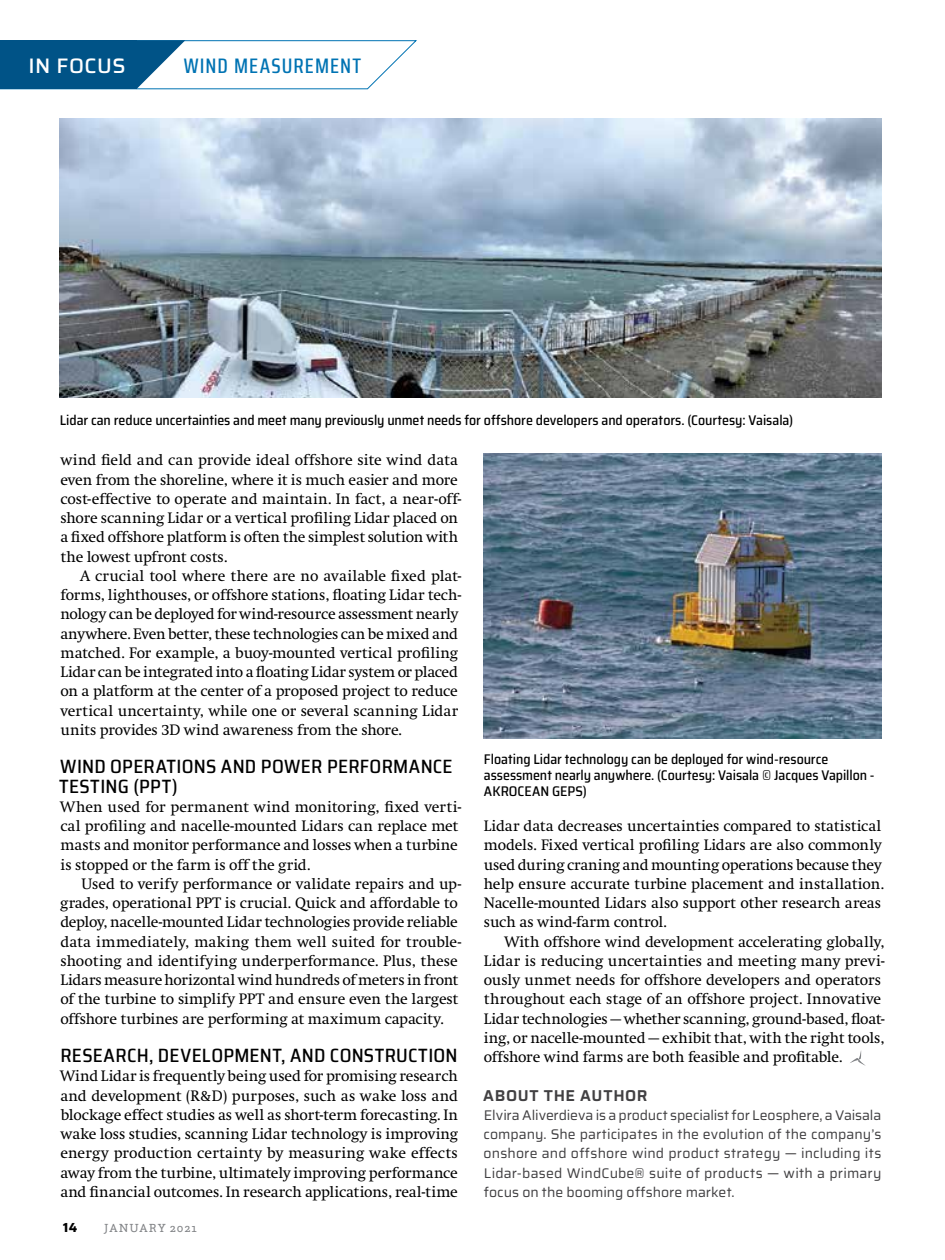
<style>
.page{position:relative;width:945px;height:1260px;background:#fff}
.page>*{position:absolute;margin:0;border:0;box-sizing:border-box;transform-origin:0 0}
.t1{font:500 21px "Saira Condensed";letter-spacing:.05em;color:#0073b3}
.t2{font:500 21px "Saira";letter-spacing:.025em;color:#fff}
.t3{font:500 semi-condensed 19.25px/19.2px "Saira";letter-spacing:.015em;color:#000}
.t4{font:15.75px/19.2px "Swift";letter-spacing:-.01em;color:#000}
.t5{font:600 15.75px "Saira";letter-spacing:.04em;color:#414042}
.t6{font:14px/19.2px "Saira";letter-spacing:.005em;color:#414042;text-align:justify}
.t7{font:500 semi-condensed 14px/15.8px "Saira";letter-spacing:-.005em;color:#000}
.t8{font:700 13.12px "Saira";color:#000}
.t9{font:12.25px "Questa Slab";letter-spacing:.07em;color:#808285}
</style>
<div class="page">
<svg style="left:850px;top:1051px;width:16px;height:15px"></svg>
<img style="left:60px;top:119px;width:822px;height:278px">
<img style="left:484px;top:454px;width:397px;height:285px">
<svg style="left:0;top:40px;width:417px;height:50px"></svg>
<h1 class="t2" style="left:29px;top:50px;width:98px">IN FOCUS</h1>
<h1 class="t1" style="left:184px;top:50px;width:179px">WIND MEASUREMENT</h1>
<p class="t7" style="left:60px;top:412px;width:735px">Lidar can reduce uncertainties and meet many previously unmet needs for offshore developers and operators. (Courtesy: Vaisala)</p>
<p class="t4" style="left:60px;top:451px;width:402px">wind field and can provide ideal offshore site wind data even from the shoreline, where it is much easier and more cost-effective to operate and maintain. In fact, a near-off&shy;shore scanning Lidar or a vertical profiling Lidar placed on a fixed offshore platform is often the simplest solution with the lowest upfront costs.</p>
<p class="t4" style="left:60px;top:566px;width:402px;text-indent:20px">A crucial tool where there are no available fixed plat&shy;forms, lighthouses, or offshore stations, floating Lidar tech&shy;nology can be deployed for wind-resource assessment nearly anywhere. Even better, these technologies can be mixed and matched. For example, a buoy-mounted vertical profiling Lidar can be integrated into a floating Lidar system or placed on a platform at the center of a proposed project to reduce vertical uncertainty, while one or several scanning Lidar units provides 3D wind awareness from the shore.</p>
<p class="t3" style="left:59px;top:757px;width:395px">WIND OPERATIONS AND POWER PERFORMANCE<br>TESTING (PPT)</p>
<p class="t4" style="left:60px;top:797px;width:403px">When used for permanent wind monitoring, fixed verti&shy;cal profiling and nacelle-mounted Lidars can replace met masts and monitor performance and losses when a turbine is stopped or the farm is off the grid.</p>
<p class="t4" style="left:60px;top:874px;width:403px;text-indent:21px">Used to verify performance or validate repairs and up&shy;grades, operational PPT is crucial. Quick and affordable to deploy, nacelle-mounted Lidar technologies provide reliable data immediately, making them well suited for trouble&shy;shooting and identifying underperformance. Plus, these Lidars measure horizontal wind hundreds of meters in front of the turbine to simplify PPT and ensure even the largest offshore turbines are performing at maximum capacity.</p>
<p class="t3" style="left:60px;top:1046px;width:399px">RESEARCH, DEVELOPMENT, AND CONSTRUCTION</p>
<p class="t4" style="left:60px;top:1067px;width:400px;text-align:justify">Wind Lidar is frequently being used for promising research and development (R&amp;D) purposes, such as wake loss and blockage effect studies as well as short-term forecasting. In wake loss studies, scanning Lidar technology is improving energy production certainty by measuring wake effects away from the turbine, ultimately improving performance and financial outcomes. In research applications, real-time</p>
<p class="t8" style="left:63px;top:1218px;width:16px">14</p>
<p class="t9" style="left:104px;top:1220px;width:94px">JANUARY 2021</p>
<p class="t7" style="left:484px;top:751px;width:392px">Floating Lidar technology can be deployed for wind-resource assessment nearly anywhere. (Courtesy: Vaisala © Jacques Vapillon -<br>AKROCEAN GEPS)</p>
<p class="t4" style="left:484px;top:817px;width:402px">Lidar data decreases uncertainties compared to statistical models. Fixed vertical profiling Lidars are also commonly used during craning and mounting operations because they help ensure accurate turbine placement and installation.<br>Nacelle-mounted Lidars also support other research areas such as wind-farm control.</p>
<p class="t4" style="left:484px;top:932px;width:402px;text-indent:21px">With offshore wind development accelerating globally, Lidar is reducing uncertainties and meeting many previ&shy;ously unmet needs for offshore developers and operators throughout each stage of an offshore project. Innovative Lidar technologies — whether scanning, ground-based, float&shy;ing, or nacelle-mounted — exhibit that, with the right tools, offshore wind farms are both feasible and profitable.</p>
<p class="t5" style="left:483px;top:1083px;width:166px">ABOUT THE AUTHOR</p>
<p class="t6" style="left:483px;top:1105px;width:400px">Elvira Aliverdieva is a product specialist for Leosphere, a Vaisala company. She participates in the evolution of the company’s onshore and offshore wind product strategy — including its Lidar-based WindCube® suite of products — with a primary focus on the booming offshore market.</p>
</div>
